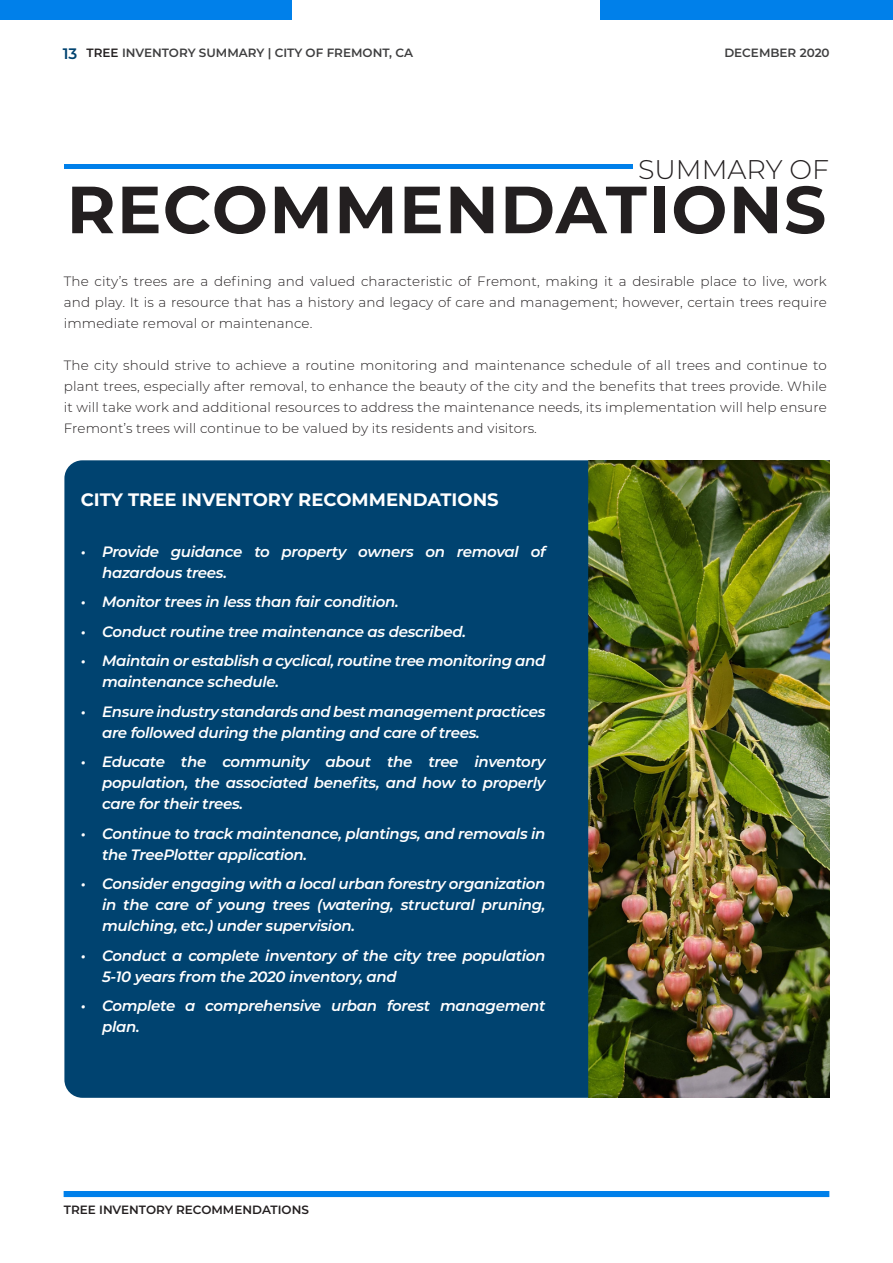
<style>
.page{position:relative;width:893px;height:1263px;background:#fff}
.page>*{position:absolute;margin:0;border:0;box-sizing:border-box;transform-origin:0 0}
.SectionTitle{font:700 66.45px "Montserrat";letter-spacing:.02em;color:#231f20}
.SectionTitle-2{font:300 27px "Montserrat";color:#231f20}
.Body_Text{font:700 18px "Montserrat";color:#fff}
.t1{font:italic 600 15px/21px "Montserrat";letter-spacing:-.02em;color:#fff}
.Body_Text-2{font:300 13.5px/21px "Montserrat";letter-spacing:.01em;color:#231f20;text-align:justify}
.t2{font:600 12px "Montserrat";color:#3e3e3f}
.t3{font:600 12px "Montserrat";color:#231f20}
.s1{font-size:15.15px;color:#004370}
.s2{color:#231f20}
</style>
<div class="page">
<div style="left:0;top:0;width:292px;height:20px;background:#0080ea"></div>
<div style="left:64px;top:1191px;width:765px;height:6px;background:#0080ea"></div>
<div style="left:601px;top:0;width:292px;height:20px;background:#0080ea"></div>
<div style="left:64px;top:164px;width:569px;height:5px;background:#0080ea"></div>
<img style="left:588px;top:460px;width:241px;height:638px">
<div style="left:64px;top:460px;width:524px;height:638px;background:#004370"></div>
<p class="t2" style="left:63px;top:44px;width:352px"><span class="s1">13</span> <span class="s2">TREE</span> INVENTORY SUMMARY | CITY OF FREMONT, CA</p>
<p class="t2" style="left:724px;top:44px;width:107px">DECEMBER 2020</p>
<p class="SectionTitle-2" style="left:638px;top:151px;width:193px">SUMMARY OF</p>
<p class="SectionTitle" style="left:67px;top:162px;width:761px">RECOMMENDATIONS</p>
<p class="Body_Text-2" style="left:64px;top:271px;width:764px">The city’s trees are a defining and valued characteristic of Fremont, making it a desirable place to live, work and play. It is a resource that has a history and legacy of care and management; however, certain trees require immediate removal or maintenance.</p>
<p class="Body_Text-2" style="left:64px;top:355px;width:764px">The city should strive to achieve a routine monitoring and maintenance schedule of all trees and continue to plant trees, especially after removal, to enhance the beauty of the city and the benefits that trees provide. While it will take work and additional resources to address the maintenance needs, its implementation will help ensure Fremont’s trees will continue to be valued by its residents and visitors.</p>
<p class="Body_Text" style="left:81px;top:487px;width:419px">CITY TREE INVENTORY RECOMMENDATIONS</p>
<p class="t1" style="left:102px;top:540px;width:445px;text-indent:-21px">• Provide guidance to property owners on removal of hazardous trees.</p>
<p class="t1" style="left:81px;top:591px;width:320px">• Monitor trees in less than fair condition.</p>
<p class="t1" style="left:81px;top:620px;width:387px">• Conduct routine tree maintenance as described.</p>
<p class="t1" style="left:102px;top:650px;width:445px;text-indent:-21px">• Maintain or establish a cyclical, routine tree monitoring and maintenance schedule.</p>
<p class="t1" style="left:102px;top:700px;width:445px;text-indent:-21px">• Ensure industry standards and best management practices are followed during the planting and care of trees.</p>
<p class="t1" style="left:102px;top:751px;width:445px;text-align:justify;text-indent:-21px">• Educate the community about the tree inventory population, the associated benefits, and how to properly care for their trees.</p>
<p class="t1" style="left:102px;top:822px;width:445px;text-indent:-21px">• Continue to track maintenance, plantings, and removals in the TreePlotter application.</p>
<p class="t1" style="left:102px;top:873px;width:445px;text-align:justify;text-indent:-21px">• Consider engaging with a local urban forestry organization in the care of young trees (watering, structural pruning, mulching, etc.) under supervision.</p>
<p class="t1" style="left:102px;top:944px;width:445px;text-indent:-21px">• Conduct a complete inventory of the city tree population<br>5-10 years from the 2020 inventory, and</p>
<p class="t1" style="left:102px;top:995px;width:445px;text-indent:-21px">• Complete a comprehensive urban forest management plan.</p>
<p class="t3" style="left:64px;top:1201px;width:247px">TREE INVENTORY RECOMMENDATIONS</p>
</div>
